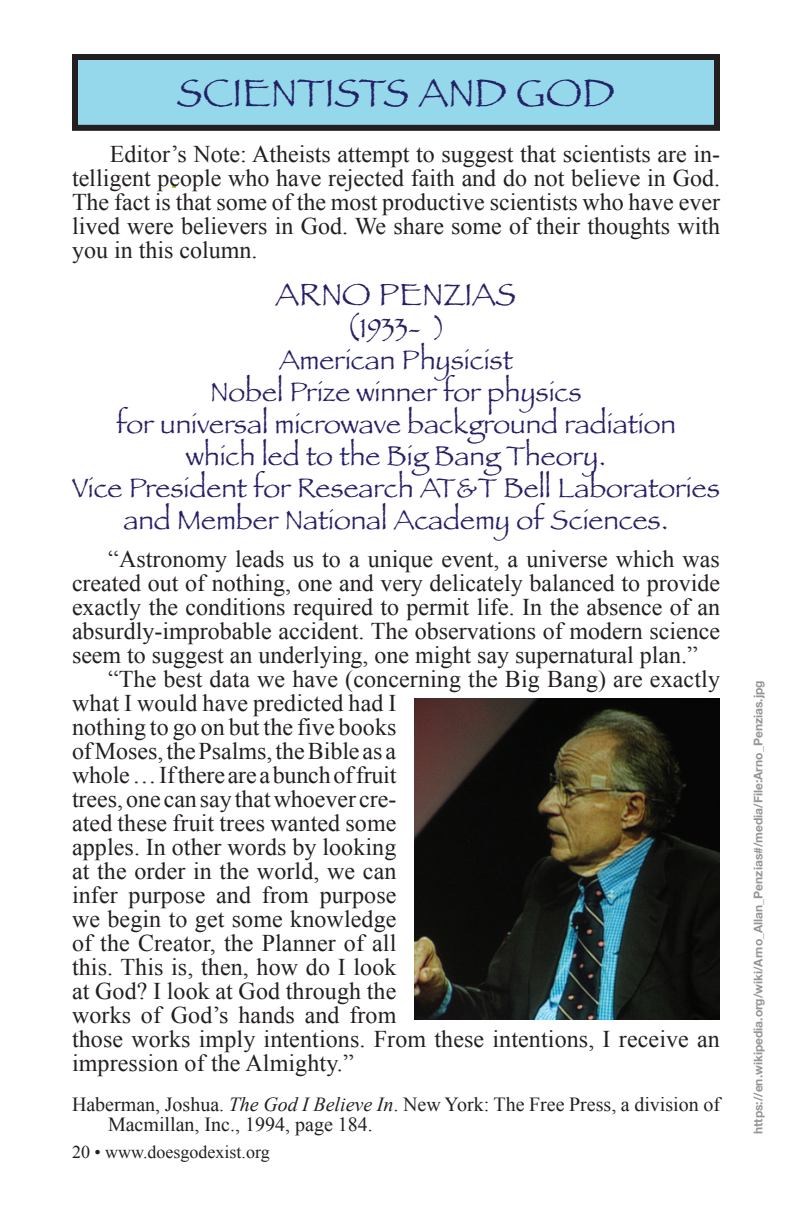
<style>
.page{position:relative;width:792px;height:1224px;background:#fff}
.page>*{position:absolute;margin:0;border:0;box-sizing:border-box;transform-origin:0 0}
.t1{font:40px "Papyrus";color:#242065}
.t2{font:32px "Papyrus";color:#242065}
.t3{font:28px/32px "Papyrus";color:#242065;text-align:center}
.t4{font:24px/24px "Times New Roman";color:#231f20;text-align:justify}
.t5{font:20px/20px "Times New Roman";color:#231f20}
.t6{font:18px "Times New Roman";color:#231f20}
.t7{font:700 12px "Helvetica Neue";color:#939598}
.s1{font-size:32px}
.s2{font-style:italic}
</style>
<div class="page">
<img style="left:414px;top:698px;width:306px;height:321px">
<svg style="left:72px;top:54px;width:648px;height:77px;background:#81b8c8"></svg>
<h1 class="t1" style="left:177px;top:69px;width:440px">SCIENTISTS AND GOD</h1>
<p class="t4" style="left:72px;top:141px;width:650px;text-indent:38px">Editor’s Note: Atheists attempt to suggest that scientists are in&shy;telligent people who have rejected faith and do not believe in God.<br>The fact is that some of the most productive scientists who have ever lived were believers in God. We share some of their thoughts with you in this column.</p>
<h2 class="t2" style="left:276px;top:275px;width:242px">ARNO PENZIAS</h2>
<p class="t3" style="left:72px;top:311px;width:649px"><span class="s1">(</span>1933- )<br>American Physicist<br>Nobel Prize winner for physics<br>for universal microwave background radiation<br>which led to the Big Bang Theory.<br>Vice President for Research AT&amp;T Bell Laboratories and Member National Academy of Sciences.</p>
<p class="t4" style="left:108px;top:547px;width:613px">“Astronomy leads us to a unique event, a universe which was</p>
<p class="t4" style="left:72px;top:571px;width:650px">created out of nothing, one and very delicately balanced to provide</p>
<p class="t4" style="left:72px;top:595px;width:650px">exactly the conditions required to permit life. In the absence of an</p>
<p class="t4" style="left:72px;top:619px;width:650px">absurdly-improbable accident. The observations of modern science</p>
<p class="t4" style="left:72px;top:643px;width:627px">seem to suggest an underlying, one might say supernatural plan.”</p>
<p class="t4" style="left:108px;top:667px;width:614px">“The best data we have (concerning the Big Bang) are exactly</p>
<p class="t4" style="left:72px;top:691px;width:326px">what I would have predicted had I</p>
<p class="t4" style="left:72px;top:715px;width:326px">nothing to go on but the five books</p>
<p class="t4" style="left:72px;top:739px;width:326px">of Moses, the Psalms, the Bible as a</p>
<p class="t4" style="left:72px;top:763px;width:326px">whole … If there are a bunch of fruit</p>
<p class="t4" style="left:72px;top:787px;width:326px">trees, one can say that whoever cre-</p>
<p class="t4" style="left:72px;top:811px;width:326px">ated these fruit trees wanted some</p>
<p class="t4" style="left:72px;top:835px;width:326px">apples. In other words by looking</p>
<p class="t4" style="left:72px;top:859px;width:326px">at the order in the world, we can</p>
<p class="t4" style="left:72px;top:883px;width:326px">infer purpose and from purpose</p>
<p class="t4" style="left:72px;top:907px;width:326px">we begin to get some knowledge</p>
<p class="t4" style="left:72px;top:931px;width:326px">of the Creator, the Planner of all</p>
<p class="t4" style="left:72px;top:955px;width:326px">this. This is, then, how do I look</p>
<p class="t4" style="left:72px;top:979px;width:326px">at God? I look at God through the</p>
<p class="t4" style="left:72px;top:1003px;width:326px">works of God’s hands and from</p>
<p class="t4" style="left:72px;top:1027px;width:649px">those works imply intentions. From these intentions, I receive an</p>
<p class="t4" style="left:72px;top:1051px;width:283px">impression of the Almighty.”</p>
<p class="t5" style="left:108px;top:1094px;width:614px;text-indent:-36px">Haberman, Joshua. <span class="s2">The God I Believe In</span>. New York: The Free Press, a division of<br>Macmillan, Inc., 1994, page 184.</p>
<p class="t6" style="left:72px;top:1140px;width:199px">20 • www.doesgodexist.org</p>
<p class="t7" style="left:749px;top:1134px;width:455px;rotate:-90deg">https://en.wikipedia.org/wiki/Arno_Allan_Penzias#/media/File:Arno_Penzias.jpg</p>
</div>
